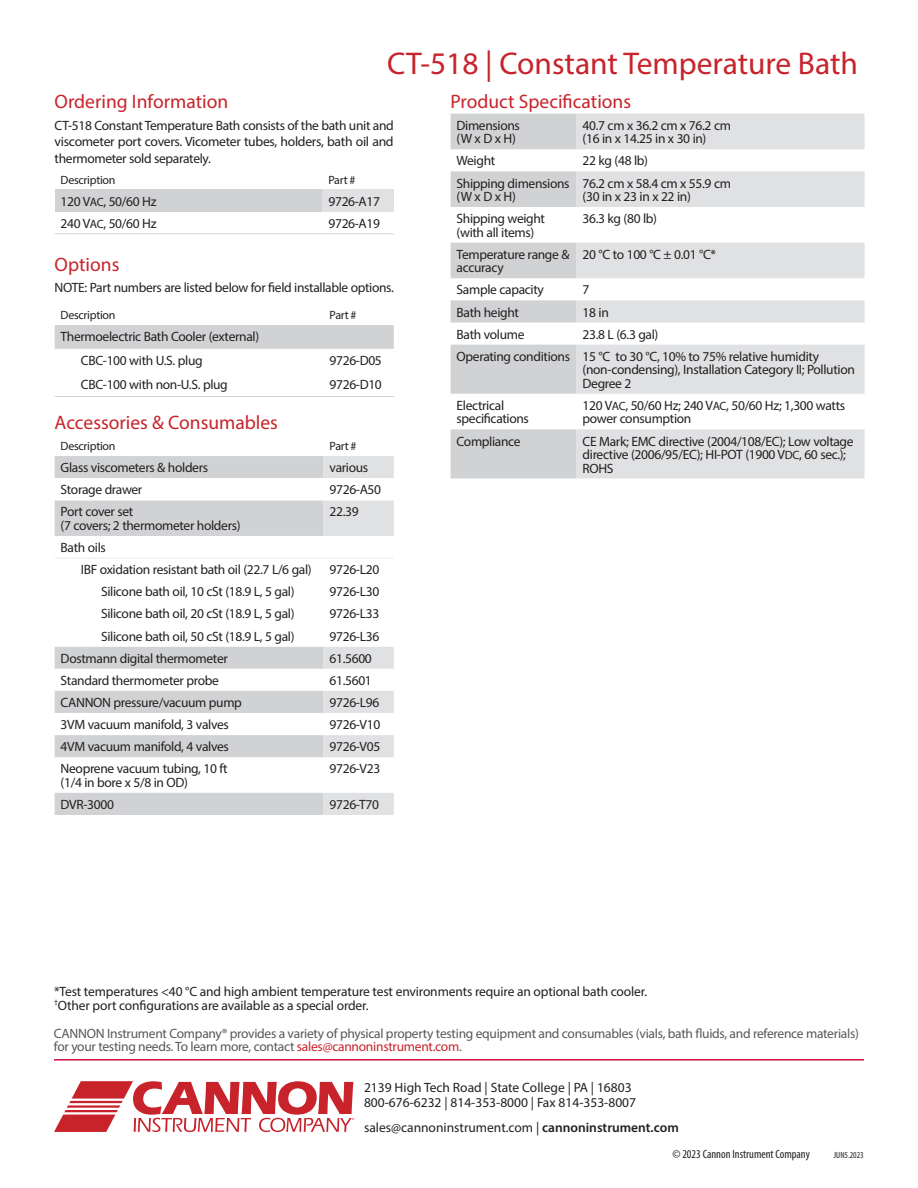
<style>
.page{position:relative;width:918px;height:1188px;background:#fff}
.page>*{position:absolute;margin:0;border:0;box-sizing:border-box;transform-origin:0 0}
.t1{font:31.5px "Myriad Pro";color:#c8232b}
.t2{font:19.5px "Myriad Pro";color:#c8232b}
.t3{font:13.5px/13.5px "Myriad Pro";letter-spacing:-.025em;color:#231f20}
.t4{font:13.5px/13.5px "Myriad Pro";letter-spacing:-.02em;color:#57585a}
.t5{font:13.5px/15px "Myriad Pro";color:#231f20}
.t6{font:12px "Myriad Pro";letter-spacing:-.025em;color:#231f20}
.t7{font:condensed 12px "Myriad Pro";color:#231f20}
.t8{font:condensed 9px "Myriad Pro";color:#231f20}
.s1{font-size:12px}
.s2{color:#c8232b}
.s3{font-weight:600}
</style>
<div class="page">
<div style="left:55px;top:190px;width:267px;height:22px;background:#d1d2d4"></div>
<div style="left:322px;top:190px;width:72px;height:22px;background:#e0e1e3"></div>
<hr style="left:55px;top:234px;width:267px;height:1px;background:#d1d2d4">
<hr style="left:322px;top:234px;width:72px;height:1px;background:#d1d2d4">
<div style="left:55px;top:325px;width:339px;height:24px;background:#d1d2d4"></div>
<hr style="left:55px;top:396px;width:269px;height:1px;background:#d1d2d4">
<hr style="left:324px;top:396px;width:70px;height:1px;background:#d1d2d4">
<svg style="left:55px;top:456px;width:339px;height:359px"></svg>
<hr style="left:55px;top:558px;width:269px;height:1px;background:#f1ece2">
<hr style="left:324px;top:558px;width:70px;height:1px;background:#f1ece2">
<svg style="left:451px;top:114px;width:126px;height:364px;fill:#d1d2d4"></svg>
<svg style="left:577px;top:114px;width:288px;height:364px;fill:#e0e1e3"></svg>
<hr style="left:54px;top:1059px;width:810px;height:2px;background:#d20e46">
<svg style="left:54px;top:1081px;width:300px;height:51px"></svg>
<h1 class="t1" style="left:387px;top:44px;width:472px">CT-518 | Constant Temperature Bath</h1>
<h2 class="t2" style="left:55px;top:89px;width:175px">Ordering Information</h2>
<p class="t3" style="left:55px;top:117px;width:341px;line-height:16.5px;text-align:justify">CT-518 Constant Temperature Bath consists of the bath unit and viscometer port covers. Vicometer tubes, holders, bath oil and thermometer sold separately.</p>
<p class="t6" style="left:61px;top:172px;width:56px">Description</p>
<p class="t6" style="left:328px;top:172px;width:29px">Part #</p>
<p class="t3" style="left:61px;top:194px;width:97px">120 V<span class="s1">AC</span>, 50/60 Hz</p>
<p class="t3" style="left:328px;top:194px;width:53px">9726-A17</p>
<p class="t3" style="left:61px;top:216px;width:97px">240 V<span class="s1">AC</span>, 50/60 Hz</p>
<p class="t3" style="left:328px;top:216px;width:53px">9726-A19</p>
<h2 class="t2" style="left:55px;top:252px;width:66px">Options</h2>
<p class="t3" style="left:55px;top:281px;width:341px">NOTE: Part numbers are listed below for field installable options.</p>
<p class="t6" style="left:61px;top:307px;width:56px">Description</p>
<p class="t6" style="left:330px;top:307px;width:29px">Part #</p>
<p class="t3" style="left:81px;top:324px;width:180px;line-height:23.9px;text-indent:-20px">Thermoelectric Bath Cooler (external)<br>CBC-100 with U.S. plug</p>
<p class="t3" style="left:330px;top:353px;width:54px">9726-D05</p>
<p class="t3" style="left:81px;top:377px;width:148px">CBC-100 with non-U.S. plug</p>
<p class="t3" style="left:330px;top:377px;width:54px">9726-D10</p>
<h2 class="t2" style="left:55px;top:411px;width:225px">Accessories &amp; Consumables</h2>
<p class="t6" style="left:61px;top:439px;width:56px">Description</p>
<p class="t6" style="left:330px;top:439px;width:29px">Part #</p>
<p class="t3" style="left:61px;top:461px;width:149px">Glass viscometers &amp; holders</p>
<p class="t3" style="left:330px;top:461px;width:40px">various</p>
<p class="t3" style="left:61px;top:483px;width:83px">Storage drawer</p>
<p class="t3" style="left:330px;top:483px;width:53px">9726-A50</p>
<p class="t3" style="left:61px;top:505px;width:181px">Port cover set<br>(7 covers; 2 thermometer holders)</p>
<p class="t3" style="left:330px;top:505px;width:31px">22.39</p>
<p class="t3" style="left:81px;top:536px;width:232px;line-height:22.2px;text-indent:-20px">Bath oils<br>IBF oxidation resistant bath oil (22.7 L/6 gal)</p>
<p class="t3" style="left:330px;top:563px;width:51px">9726-L20</p>
<p class="t3" style="left:101px;top:585px;width:195px">Silicone bath oil, 10 cSt (18.9 L, 5 gal)</p>
<p class="t3" style="left:330px;top:585px;width:51px">9726-L30</p>
<p class="t3" style="left:101px;top:607px;width:195px">Silicone bath oil, 20 cSt (18.9 L, 5 gal)</p>
<p class="t3" style="left:330px;top:607px;width:51px">9726-L33</p>
<p class="t3" style="left:101px;top:629px;width:195px">Silicone bath oil, 50 cSt (18.9 L, 5 gal)</p>
<p class="t3" style="left:330px;top:629px;width:51px">9726-L36</p>
<p class="t3" style="left:61px;top:651px;width:169px">Dostmann digital thermometer</p>
<p class="t3" style="left:330px;top:651px;width:44px">61.5600</p>
<p class="t3" style="left:61px;top:673px;width:160px">Standard thermometer probe</p>
<p class="t3" style="left:330px;top:673px;width:44px">61.5601</p>
<p class="t3" style="left:61px;top:695px;width:183px">CANNON pressure/vacuum pump</p>
<p class="t3" style="left:330px;top:695px;width:51px">9726-L96</p>
<p class="t3" style="left:61px;top:718px;width:170px">3VM vacuum manifold, 3 valves</p>
<p class="t3" style="left:330px;top:718px;width:52px">9726-V10</p>
<p class="t3" style="left:61px;top:740px;width:170px">4VM vacuum manifold, 4 valves</p>
<p class="t3" style="left:330px;top:740px;width:52px">9726-V05</p>
<p class="t3" style="left:61px;top:762px;width:169px">Neoprene vacuum tubing, 10 ft (1/4 in bore x 5/8 in OD)</p>
<p class="t3" style="left:330px;top:762px;width:52px">9726-V23</p>
<p class="t3" style="left:61px;top:797px;width:55px">DVR-3000</p>
<p class="t3" style="left:330px;top:797px;width:51px">9726-T70</p>
<h2 class="t2" style="left:451px;top:89px;width:182px">Product Specifications</h2>
<p class="t3" style="left:457px;top:118px;width:65px">Dimensions (W x D x H)</p>
<p class="t3" style="left:583px;top:118px;width:150px">40.7 cm x 36.2 cm x 76.2 cm (16 in x 14.25 in x 30 in)</p>
<p class="t3" style="left:457px;top:154px;width:40px">Weight</p>
<p class="t3" style="left:583px;top:154px;width:67px">22 kg (48 lb)</p>
<p class="t3" style="left:457px;top:176px;width:114px">Shipping dimensions (W x D x H)</p>
<p class="t3" style="left:583px;top:176px;width:150px">76.2 cm x 58.4 cm x 55.9 cm (30 in x 23 in x 22 in)</p>
<p class="t3" style="left:457px;top:212px;width:90px">Shipping weight (with all items)</p>
<p class="t3" style="left:583px;top:212px;width:76px">36.3 kg (80 lb)</p>
<p class="t3" style="left:457px;top:247px;width:115px">Temperature range &amp; accuracy</p>
<p class="t3" style="left:583px;top:247px;width:135px">20 °C to 100 °C ± 0.01 °C*</p>
<p class="t3" style="left:457px;top:283px;width:89px">Sample capacity</p>
<p class="t3" style="left:583px;top:283px;width:8px">7</p>
<p class="t3" style="left:457px;top:305px;width:64px">Bath height</p>
<p class="t3" style="left:583px;top:305px;width:28px">18 in</p>
<p class="t3" style="left:457px;top:327px;width:69px">Bath volume</p>
<p class="t3" style="left:457px;top:323px;width:364px;line-height:22.2px;text-indent:126px">23.8 L (6.3 gal)<br>Operating conditions 15 °C to 30 °C, 10% to 75% relative humidity</p>
<p class="t3" style="left:583px;top:363px;width:274px">(non-condensing), Installation Category II; Pollution<br>Degree 2</p>
<p class="t3" style="left:457px;top:398px;width:74px">Electrical specifications</p>
<p class="t3" style="left:583px;top:398px;width:264px">120 V<span class="s1">AC</span>, 50/60 Hz; 240 V<span class="s1">AC</span>, 50/60 Hz; 1,300 watts power consumption</p>
<p class="t3" style="left:457px;top:434px;width:66px">Compliance</p>
<p class="t3" style="left:583px;top:434px;width:273px">CE Mark; EMC directive (2004/108/EC); Low voltage directive (2006/95/EC); HI-POT (1900 V<span class="s1">DC</span>, 60 sec.);<br>ROHS</p>
<p class="t3" style="left:54px;top:985px;width:595px">*Test temperatures &lt;40 °C and high ambient temperature test environments require an optional bath cooler. <sup>†</sup>Other port configurations are available as a special order.</p>
<p class="t4" style="left:54px;top:1026px;width:806px">CANNON Instrument Company® provides a variety of physical property testing equipment and consumables (vials, bath fluids, and reference materials) for your testing needs. To learn more, contact <span class="s2">sales@cannoninstrument.com</span>.</p>
<p class="t5" style="left:364px;top:1080px;width:274px">2139 High Tech Road | State College | PA | 16803<br>800-676-6232 | 814-353-8000 | Fax 814-353-8007</p>
<p class="t5" style="left:364px;top:1120px;width:316px">sales@cannoninstrument.com | <span class="s3">cannoninstrument.com</span></p>
<p class="t7" style="left:672px;top:1146px;width:139px">© 2023 Cannon Instrument Company</p>
<p class="t8" style="left:834px;top:1149px;width:31px">JUN5.2023</p>
</div>
